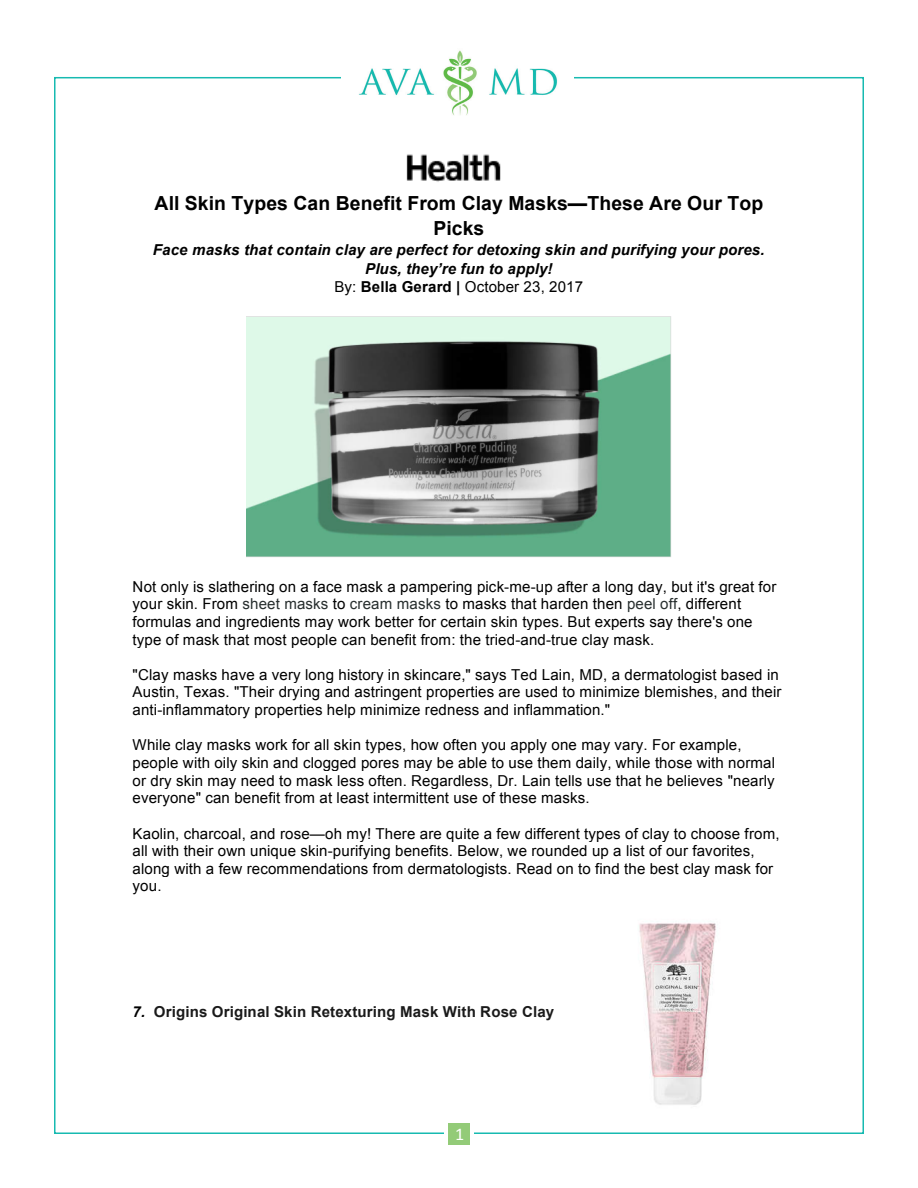
<style>
.page{position:relative;width:918px;height:1188px;background:#fff}
.page>*{position:absolute;margin:0;border:0;box-sizing:border-box;transform-origin:0 0}
.t1{font:700 19.35px/24.2px "Arial";letter-spacing:.005em;color:#000;text-align:center}
.t2{font:18px "Calibri";color:#fff}
.t3{font:15px/17.7px "Arial";letter-spacing:.01em;color:#000}
.t4{font:italic 700 15px/18.9px "Arial";letter-spacing:.01em;color:#000;text-align:center}
.t5{font:700 15px "Arial";letter-spacing:.01em;color:#1a1a1a}
.s1{font-weight:400;font-style:normal}
.s2{font-style:normal}
.s3{color:#282f2f}
.s4{font-style:italic;color:#000}
</style>
<div class="page">
<img style="left:359px;top:50px;width:199px;height:65px">
<div style="left:448px;top:1123px;width:22px;height:22px;background:#93cb78"></div>
<img style="left:406px;top:154px;width:95px;height:28px">
<img style="left:246px;top:317px;width:425px;height:240px">
<img style="left:639px;top:923px;width:77px;height:182px">
<p class="t1" style="left:155px;top:192px;width:610px">All Skin Types Can Benefit From Clay Masks—These Are Our Top<br>Picks</p>
<p class="t4" style="left:153px;top:240px;width:613px">Face masks that contain clay are perfect for detoxing skin and purifying your pores.<br>Plus, they’re fun to apply!<br><span class="s1">By:</span> <span class="s2">Bella Gerard |</span> <span class="s1">October 23, 2017</span></p>
<p class="t3" style="left:133px;top:578px;width:645px">Not only is slathering on a face mask a pampering pick-me-up after a long day, but it's great for your skin. From <span class="s3">sheet masks</span> to <span class="s3">cream masks</span> to masks that harden then <span class="s3">peel off</span>, different formulas and ingredients may work better for certain skin types. But experts say there's one type of mask that most people can benefit from: the tried-and-true clay mask.</p>
<p class="t3" style="left:133px;top:666px;width:650px">"Clay masks have a very long history in skincare," says Ted Lain, MD, a dermatologist based in<br>Austin, Texas. "Their drying and astringent properties are used to minimize blemishes, and their anti-inflammatory properties help minimize redness and inflammation."</p>
<p class="t3" style="left:133px;top:736px;width:644px">While clay masks work for all skin types, how often you apply one may vary. For example, people with oily skin and clogged pores may be able to use them daily, while those with normal or dry skin may need to mask less often. Regardless, Dr. Lain tells use that he believes "nearly everyone" can benefit from at least intermittent use of these masks.</p>
<p class="t3" style="left:133px;top:825px;width:649px">Kaolin, charcoal, and rose—oh my! There are quite a few different types of clay to choose from, all with their own unique skin-purifying benefits. Below, we rounded up a list of our favorites, along with a few recommendations from dermatologists. Read on to find the best clay mask for you.</p>
<p class="t5" style="left:133px;top:1002px;width:423px"><span class="s4">7.</span> Origins Original Skin Retexturing Mask With Rose Clay</p>
<p class="t2" style="left:455px;top:1123px;width:11px">1</p>
</div>
